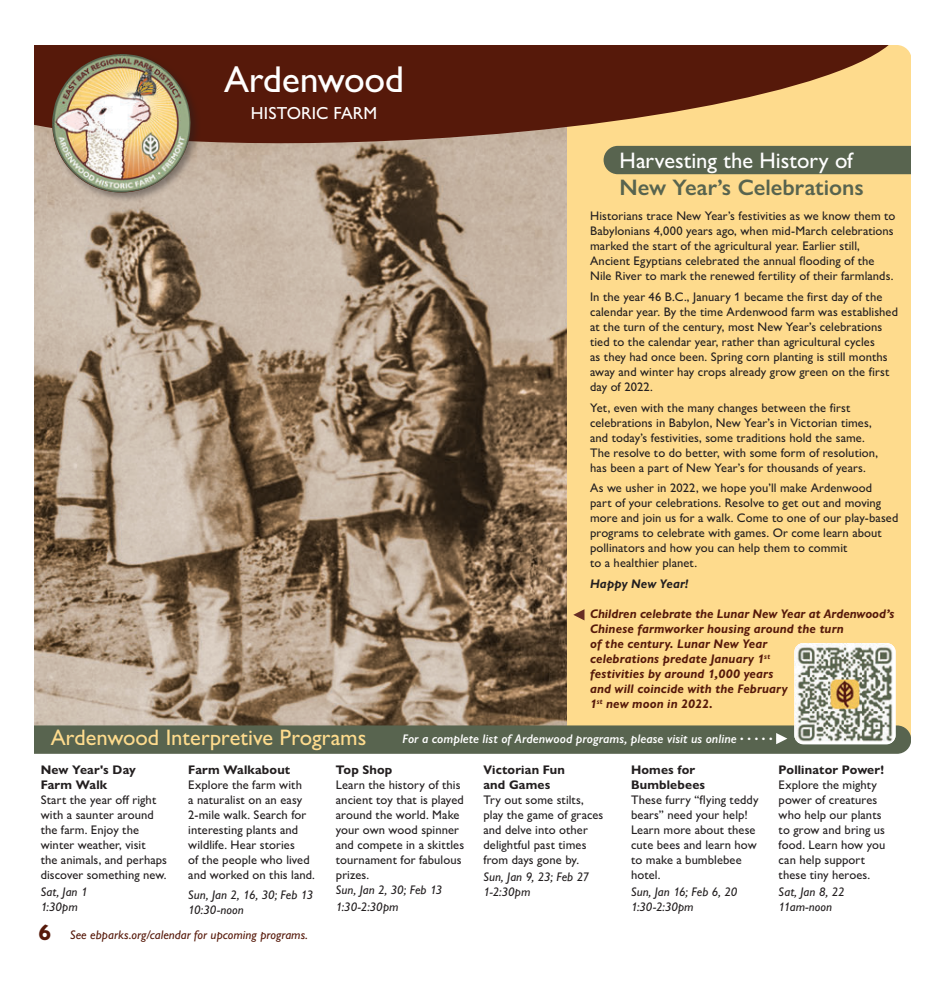
<style>
.page{position:relative;width:945px;height:990px;background:#fff}
.page>*{position:absolute;margin:0;border:0;box-sizing:border-box;transform-origin:0 0}
.t1{font:500 37.5px "Gill Sans Nova";color:#fff}
.t2{font:500 22.5px "Gill Sans Nova";color:#fedb8d}
.t3{font:500 22.5px "Gill Sans Nova";color:#fff}
.t4{font:600 22.5px "Gill Sans Nova";letter-spacing:-.005em;color:#58644f}
.t5{font:500 17.5px "Gill Sans Nova";letter-spacing:.005em;color:#fff}
.t6{font:500 12.5px/15px "Gill Sans Nova";letter-spacing:.005em;color:#231f20}
.t7{font:italic 700 12.5px/15px "Gill Sans Nova";letter-spacing:.005em;color:#56190a}
.t8{font:italic 500 12.5px/15px "Gill Sans Nova";color:#231f20}
.t9{font:700 12.5px/15px "Gill Sans Nova";letter-spacing:.01em;color:#231f20}
.t10{font:italic 600 12.5px "Gill Sans Nova";letter-spacing:.005em;color:#fff}
.t11{font:italic 500 12.5px "Gill Sans Nova";letter-spacing:.005em;color:#56190a}
.t12{font:italic 700 12.5px "Gill Sans Nova";letter-spacing:.01em;color:#231f20}
.s1{font-weight:700;font-style:normal;font-size:22.5px}
</style>
<div class="page">
<img style="left:34px;top:149px;width:533px;height:576px">
<div style="left:567px;top:45px;width:345px;height:706px;background:#fedb8d;border-radius:15px"></div>
<div style="left:604px;top:146px;width:332px;height:28px;background:#58644f;border-radius:14px"></div>
<div style="left:17px;top:725px;width:894px;height:29px;background:#58644f;border-radius:14px"></div>
<svg style="left:34px;top:45px;width:871px;height:104px;fill:#56190a"></svg>
<div style="left:49px;top:51px;width:152px;height:152px;background:#231f20;opacity:.45"></div>
<img style="left:52px;top:54px;width:139px;height:138px">
<img style="left:794px;top:643px;width:102px;height:101px">
<svg style="left:573px;top:609px;width:12px;height:11px"></svg>
<svg style="left:776px;top:733px;width:11px;height:11px"></svg>
<div style="left:0;top:0;width:34px;height:990px;background:#fff"></div>
<div style="left:911px;top:0;width:34px;height:990px;background:#fff"></div>
<h1 class="t1" style="left:224px;top:57px;width:182px">Ardenwood</h1>
<h3 class="t5" style="left:251px;top:102px;width:128px">HISTORIC FARM</h3>
<h2 class="t3" style="left:619px;top:146px;width:236px">Harvesting the History of</h2>
<h2 class="t4" style="left:619px;top:173px;width:246px">New Year’s Celebrations</h2>
<p class="t6" style="left:590px;top:209px;width:307px">Historians trace New Year’s festivities as we know them to Babylonians 4,000 years ago, when mid-March celebrations marked the start of the agricultural year. Earlier still, Ancient Egyptians celebrated the annual flooding of the Nile River to mark the renewed fertility of their farmlands.</p>
<p class="t6" style="left:590px;top:289px;width:310px">In the year 46 B.C., January 1 became the first day of the calendar year. By the time Ardenwood farm was established at the turn of the century, most New Year’s celebrations tied to the calendar year, rather than agricultural cycles<br>as they had once been. Spring corn planting is still months away and winter hay crops already grow green on the first day of 2022.</p>
<p class="t6" style="left:590px;top:400px;width:289px">Yet, even with the many changes between the first celebrations in Babylon, New Year’s in Victorian times, and today’s festivities, some traditions hold the same.<br>The resolve to do better, with some form of resolution, has been a part of New Year’s for thousands of years.</p>
<p class="t6" style="left:590px;top:480px;width:310px">As we usher in 2022, we hope you’ll make Ardenwood<br>part of your celebrations. Resolve to get out and moving more and join us for a walk. Come to one of our play-based programs to celebrate with games. Or come learn about pollinators and how you can help them to commit<br>to a healthier planet.</p>
<p class="t12" style="left:590px;top:576px;width:100px">Happy New Year!</p>
<p class="t7" style="left:590px;top:606px;width:306px">Children celebrate the Lunar New Year at Ardenwood’s Chinese farmworker housing around the turn<br>of the century. Lunar New Year<br>celebrations predate January 1<sup>st<br></sup>festivities by around 1,000 years<br>and will coincide with the February<br>1<sup>st</sup> new moon in 2022.</p>
<h2 class="t2" style="left:51px;top:723px;width:317px">Ardenwood Interpretive Programs</h2>
<p class="t10" style="left:402px;top:732px;width:379px">For a complete list of Ardenwood programs, please visit us online <sup>.</sup> <sup>.</sup> <sup>.</sup> <sup>.</sup> <sup>.</sup> <sup>.</sup></p>
<p class="t9" style="left:41px;top:762px;width:97px">New Year's Day<br>Farm Walk</p>
<p class="t6" style="left:41px;top:792px;width:128px">Start the year off right with a saunter around the farm. Enjoy the winter weather, visit<br>the animals, and perhaps discover something new.</p>
<p class="t8" style="left:41px;top:885px;width:48px">Sat, Jan 1<br>1:30pm</p>
<p class="t9" style="left:188px;top:762px;width:104px">Farm Walkabout</p>
<p class="t6" style="left:188px;top:777px;width:128px">Explore the farm with<br>a naturalist on an easy<br>2-mile walk. Search for interesting plants and wildlife. Hear stories<br>of the people who lived and worked on this land.</p>
<p class="t8" style="left:188px;top:888px;width:126px">Sun, Jan 2, 16, 30; Feb 13<br>10:30-noon</p>
<p class="t11" style="left:39px;top:927px;width:271px"><span class="s1">6</span> See ebparks.org/calendar for upcoming programs.</p>
<p class="t9" style="left:336px;top:762px;width:58px">Top Shop</p>
<p class="t6" style="left:336px;top:777px;width:130px">Learn the history of this ancient toy that is played around the world. Make your own wood spinner and compete in a skittles tournament for fabulous prizes.</p>
<p class="t8" style="left:336px;top:881px;width:108px;line-height:17.8px">Sun, Jan 2, 30; Feb 13<br>1:30-2:30pm</p>
<p class="t9" style="left:483px;top:762px;width:83px">Victorian Fun and Games</p>
<p class="t6" style="left:483px;top:792px;width:121px">Try out some stilts, play the game of graces and delve into other delightful past times from days gone by.</p>
<p class="t8" style="left:483px;top:870px;width:107px">Sun, Jan 9, 23; Feb 27<br>1-2:30pm</p>
<p class="t9" style="left:631px;top:762px;width:76px">Homes for<br>Bumblebees</p>
<p class="t6" style="left:631px;top:792px;width:129px">These furry “flying teddy bears” need your help!<br>Learn more about these cute bees and learn how to make a bumblebee hotel.</p>
<p class="t8" style="left:631px;top:885px;width:108px">Sun, Jan 16; Feb 6, 20<br>1:30-2:30pm</p>
<p class="t9" style="left:779px;top:762px;width:107px">Pollinator Power!</p>
<p class="t6" style="left:779px;top:777px;width:108px">Explore the mighty power of creatures who help our plants to grow and bring us food. Learn how you can help support these tiny heroes.</p>
<p class="t8" style="left:779px;top:885px;width:68px">Sat, Jan 8, 22<br>11am-noon</p>
</div>
